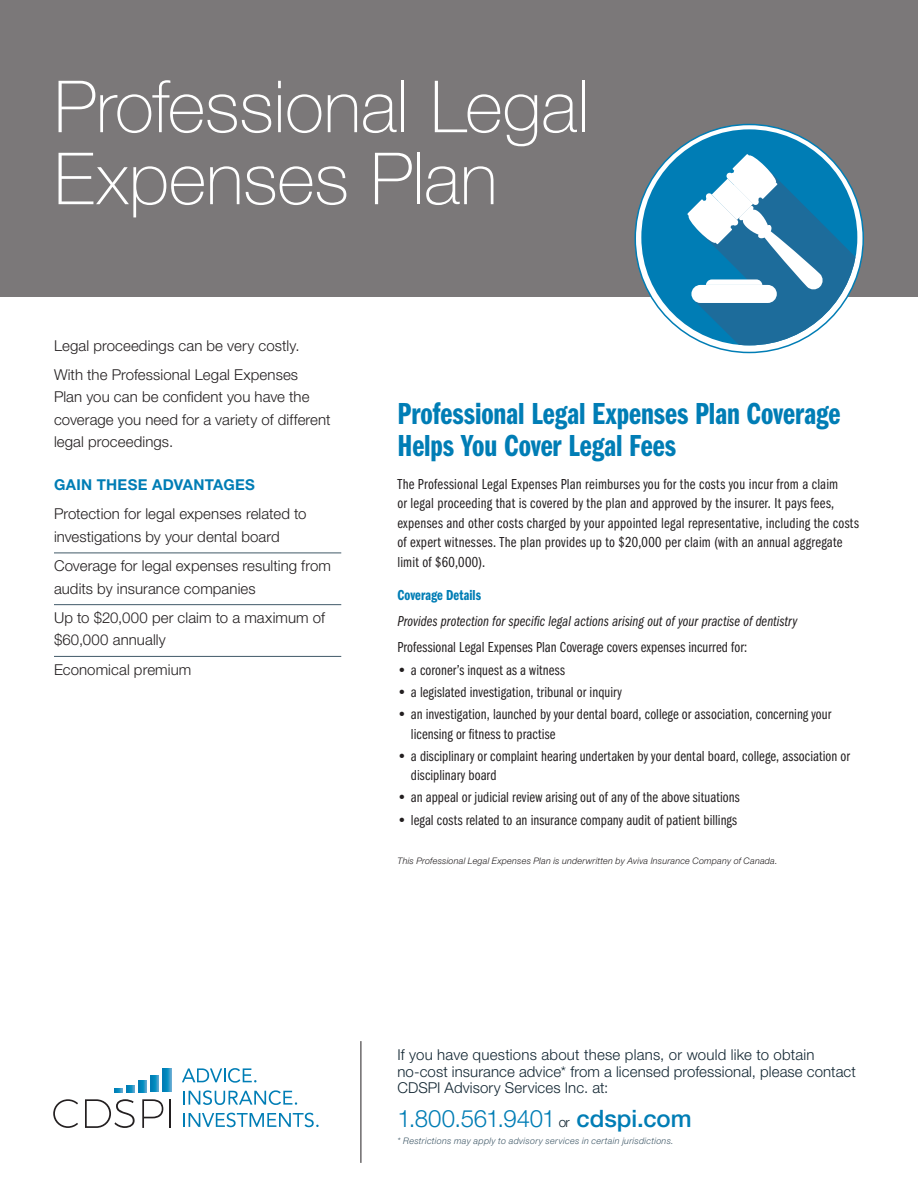
<style>
.page{position:relative;width:918px;height:1188px;background:#fff}
.page>*{position:absolute;margin:0;border:0;box-sizing:border-box;transform-origin:0 0}
.t1{font:100 72px/72px "Helvetica Neue LT Std";letter-spacing:-.005em;color:#fff}
.Heading{font:31.5px/31.5px "ITC Franklin Gothic Std Dm Cp";color:#007db5}
.Obtain_app_line{font:300 24px "Helvetica Neue LT Std";letter-spacing:-.01em;color:#007db5}
.Body_copy{font:15px/19.5px "ITC Franklin Gothic Std Bk Cp";letter-spacing:.01em;color:#231f20}
.Intro{font:300 15px/22.5px "Helvetica Neue LT Std";letter-spacing:.005em;color:#231f20}
.Obtain_app_line-2{font:300 15px/16.5px "Helvetica Neue LT Std";letter-spacing:.005em;color:#122632}
.Body_copy-2{font:15px "ITC Franklin Gothic Std Bk Cp It";letter-spacing:.005em;color:#231f20}
.t2{font:700 15px "Helvetica Neue LT Std";letter-spacing:.025em;color:#007db5}
.Subheading_lowercase{font:15px "ITC Franklin Gothic Std Dm Cp";letter-spacing:.005em;color:#007db5}
.Subheading_lowercase-2{font:italic 300 9px "Helvetica Neue LT Std";letter-spacing:.02em;color:#231f20}
.Subheading_lowercase-3{font:italic 300 9px "Helvetica Neue LT Std";letter-spacing:.03em;color:#405968}
.s1{font-family:"ITC Franklin Gothic Std";font-weight:600}
.s2{font-size:13.5px;color:#122632}
.s3{font-weight:500}
</style>
<div class="page">
<div style="left:0;top:0;width:918px;height:297px;background:#7b7879"></div>
<svg style="left:635px;top:124px;width:228px;height:228px;fill:#fff"></svg>
<div style="left:641px;top:129px;width:216px;height:216px;background:#007db5;border-radius:50%"></div>
<svg style="left:687px;top:154px;width:170px;height:191px"></svg>
<hr style="left:54px;top:553px;width:287px;height:1px;background:#405968">
<hr style="left:54px;top:604px;width:287px;height:1px;background:#405968">
<hr style="left:54px;top:656px;width:287px;height:1px;background:#405968">
<hr style="left:361px;top:1041px;width:1px;height:122px;background:#231f20">
<svg style="left:163px;top:1069px;width:8px;height:23px"></svg>
<svg style="left:151px;top:1075px;width:8px;height:17px"></svg>
<svg style="left:114px;top:1081px;width:33px;height:11px"></svg>
<svg style="left:182px;top:1068px;width:74px;height:15px"></svg>
<svg style="left:183px;top:1090px;width:114px;height:15px"></svg>
<svg style="left:183px;top:1113px;width:136px;height:14px"></svg>
<svg style="left:53px;top:1099px;width:25px;height:29px"></svg>
<svg style="left:85px;top:1099px;width:50px;height:29px"></svg>
<svg style="left:142px;top:1099px;width:21px;height:29px"></svg>
<hr style="left:169px;top:1099px;width:2px;height:29px;background:#231f20">
<p class="t1" style="left:54px;top:71px;width:537px">Professional Legal<br>Expenses Plan</p>
<p class="Intro" style="left:54px;top:334px;width:247px">Legal proceedings can be very costly.</p>
<p class="Intro" style="left:54px;top:363px;width:278px">With the Professional Legal Expenses<br>Plan you can be confident you have the coverage you need for a variety of different legal proceedings.</p>
<p class="t2" style="left:54px;top:476px;width:202px">GAIN THESE ADVANTAGES</p>
<p class="Intro" style="left:54px;top:503px;width:254px">Protection for legal expenses related to investigations by your dental board</p>
<p class="Intro" style="left:54px;top:554px;width:278px">Coverage for legal expenses resulting from audits by insurance companies</p>
<p class="Intro" style="left:54px;top:606px;width:273px">Up to $20,000 per claim to a maximum of $60,000 annually</p>
<p class="Intro" style="left:54px;top:658px;width:139px">Economical premium</p>
<p class="Heading" style="left:397px;top:399px;width:444px">Professional Legal Expenses Plan Coverage<br>Helps You Cover Legal Fees</p>
<p class="Body_copy" style="left:397px;top:474px;width:463px">The Professional Legal Expenses Plan reimburses you for the costs you incur from a claim<br>or legal proceeding that is covered by the plan and approved by the insurer. It pays fees, expenses and other costs charged by your appointed legal representative, including the costs of expert witnesses. The plan provides up to $20,000 per claim (with an annual aggregate limit of $60,000).</p>
<p class="Subheading_lowercase" style="left:397px;top:587px;width:85px">Coverage Details</p>
<p class="Body_copy-2" style="left:397px;top:613px;width:401px">Provides protection for specific legal actions arising out of your practise of dentistry</p>
<p class="Body_copy" style="left:397px;top:638px;width:351px">Professional Legal Expenses Plan Coverage covers expenses incurred for:</p>
<p class="Body_copy" style="left:397px;top:660px;width:169px"><span class="s1">•</span> a coroner’s inquest as a witness</p>
<p class="Body_copy" style="left:397px;top:682px;width:226px"><span class="s1">•</span> a legislated investigation, tribunal or inquiry</p>
<p class="Body_copy" style="left:411px;top:705px;width:422px;text-indent:-14px"><span class="s1">•</span> an investigation, launched by your dental board, college or association, concerning your licensing or fitness to practise</p>
<p class="Body_copy" style="left:411px;top:746px;width:441px;text-indent:-14px"><span class="s1">•</span> a disciplinary or complaint hearing undertaken by your dental board, college, association or disciplinary board</p>
<p class="Body_copy" style="left:397px;top:788px;width:344px"><span class="s1">•</span> an appeal or judicial review arising out of any of the above situations</p>
<p class="Body_copy" style="left:397px;top:810px;width:341px"><span class="s1">•</span> legal costs related to an insurance company audit of patient billings</p>
<p class="Subheading_lowercase-2" style="left:397px;top:855px;width:382px">This Professional Legal Expenses Plan is underwritten by Aviva Insurance Company of Canada.</p>
<p class="Obtain_app_line-2" style="left:397px;top:1047px;width:460px">If you have questions about these plans, or would like to obtain no-cost insurance advice* from a licensed professional, please contact<br>CDSPI Advisory Services Inc. at:</p>
<p class="Obtain_app_line" style="left:397px;top:1104px;width:296px">1.800.561.9401 <span class="s2">or</span> <span class="s3">cdspi.com</span></p>
<p class="Subheading_lowercase-3" style="left:397px;top:1136px;width:278px">* Restrictions may apply to advisory services in certain jurisdictions.</p>
</div>
